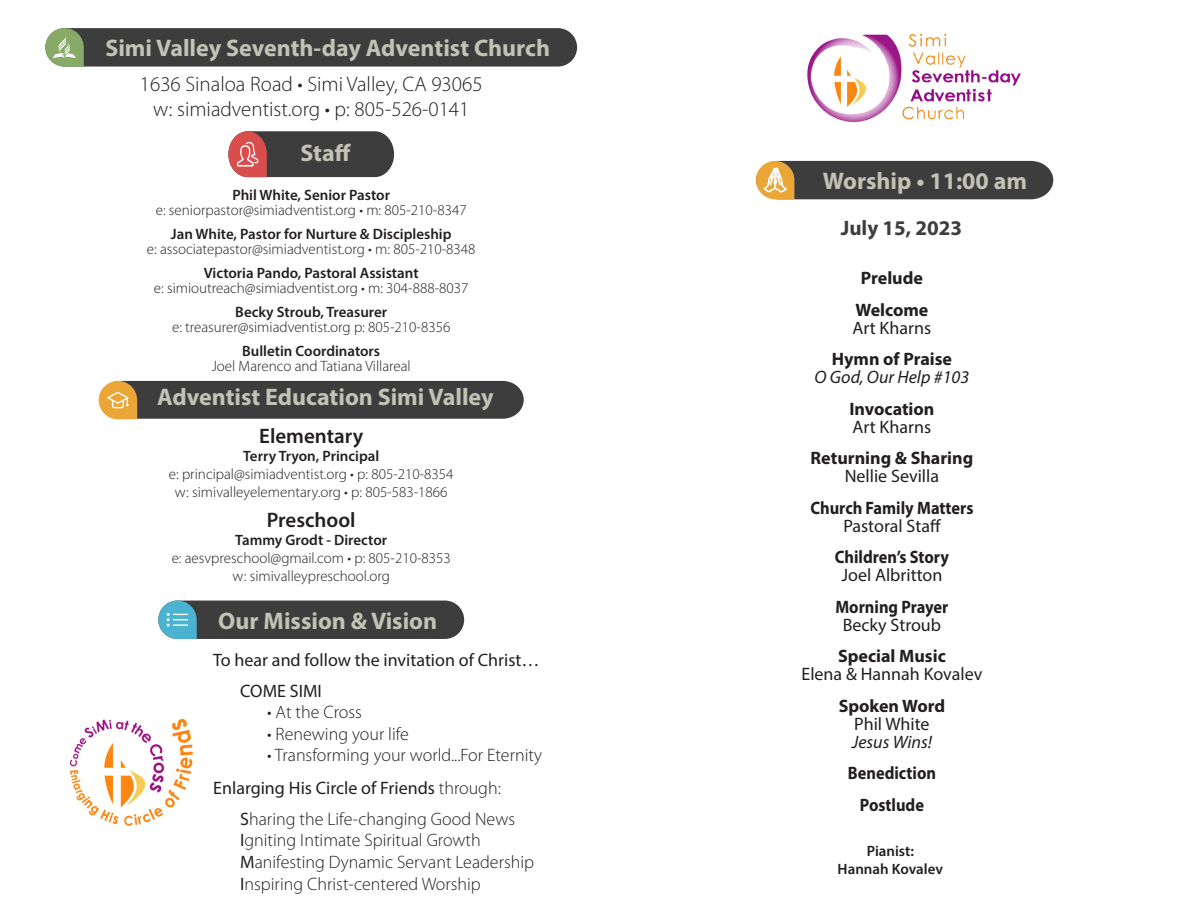
<style>
.page{position:relative;width:1188px;height:918px;background:#fff}
.page>*{position:absolute;margin:0;border:0;box-sizing:border-box;transform-origin:0 0}
.t1{font:700 24px "Myriad Pro";color:#c2c2b5}
.t2{font:300 21px "Myriad Pro";color:#231f20}
.t3{font:600 21px "Myriad Pro";color:#231f20}
.t4{font:700 21px "Myriad Pro";color:#3d3d3d}
.t5{font:300 18px "Myriad Pro";color:#231f20}
.t6{font:18px "Myriad Pro";color:#231f20}
.t7{font:700 18px "Myriad Pro";color:#231f20}
.t8{font:700 18px "Myriad Pro";color:#231f20;scale:.91 1}
.t9{font:italic 18px "Myriad Pro";color:#231f20}
.t10{font:300 15px "Myriad Pro";color:#231f20}
.t11{font:600 15px "Myriad Pro";color:#231f20}
.s1{font-weight:300}
.s2{font-weight:400}
</style>
<div class="page">
<img style="left:807px;top:33px;width:214px;height:90px">
<svg style="left:756px;top:161px;width:297px;height:38px;background:#554f45"></svg>
<svg style="left:99px;top:381px;width:425px;height:38px;background:#4f4a42"></svg>
<svg style="left:228px;top:131px;width:166px;height:46px;background:#664e4e"></svg>
<div style="left:45px;top:28px;width:532px;height:39px;background:#3d3d3d;border-radius:19px"></div>
<svg style="left:45px;top:28px;width:39px;height:39px;background:#99b481"></svg>
<div style="left:158px;top:601px;width:306px;height:38px;background:#3d3d3d;border-radius:19px"></div>
<svg style="left:158px;top:601px;width:39px;height:38px"></svg>
<img style="left:69px;top:718px;width:124px;height:108px">
<p class="t1" style="left:105px;top:33px;width:446px">Simi Valley Seventh-day Adventist Church</p>
<p class="t2" style="left:140px;top:72px;width:344px">1636 Sinaloa Road • Simi Valley, CA 93065</p>
<p class="t2" style="left:153px;top:97px;width:318px">w: simiadventist.org • p: 805-526-0141</p>
<p class="t1" style="left:300px;top:138px;width:52px">Staff</p>
<p class="t11" style="left:232px;top:185px;width:159px">Phil White, Senior Pastor</p>
<p class="t10" style="left:156px;top:201px;width:312px">e: seniorpastor@simiadventist.org • m: 805-210-8347</p>
<p class="t11" style="left:171px;top:224px;width:282px">Jan White, Pastor for Nurture &amp; Discipleship</p>
<p class="t10" style="left:147px;top:240px;width:330px">e: associatepastor@simiadventist.org • m: 805-210-8348</p>
<p class="t11" style="left:204px;top:263px;width:216px">Victoria Pando, Pastoral Assistant</p>
<p class="t10" style="left:154px;top:279px;width:316px">e: simioutreach@simiadventist.org • m: 304-888-8037</p>
<p class="t11" style="left:235px;top:302px;width:153px">Becky Stroub, Treasurer</p>
<p class="t10" style="left:172px;top:318px;width:280px">e: treasurer@simiadventist.org p: 805-210-8356</p>
<p class="t11" style="left:242px;top:341px;width:140px">Bulletin Coordinators</p>
<p class="t10" style="left:212px;top:357px;width:201px">Joel Marenco and Tatiana Villareal</p>
<p class="t1" style="left:157px;top:382px;width:338px">Adventist Education Simi Valley</p>
<p class="t3" style="left:259px;top:422px;width:106px">Elementary</p>
<p class="t11" style="left:243px;top:446px;width:138px">Terry Tryon, Principal</p>
<p class="t10" style="left:169px;top:465px;width:286px">e: principal@simiadventist.org • p: 805-210-8354</p>
<p class="t10" style="left:175px;top:483px;width:274px">w: simivalleyelementary.org • p: 805-583-1866</p>
<p class="t3" style="left:267px;top:507px;width:90px">Preschool</p>
<p class="t11" style="left:235px;top:531px;width:153px">Tammy Grodt - Director</p>
<p class="t10" style="left:172px;top:549px;width:281px">e: aesvpreschool@gmail.com • p: 805-210-8353</p>
<p class="t10" style="left:233px;top:567px;width:159px">w: simivalleypreschool.org</p>
<p class="t1" style="left:218px;top:605px;width:220px">Our Mission &amp; Vision</p>
<p class="t6" style="left:213px;top:649px;width:328px">To hear and follow the invitation of Christ…</p>
<p class="t6" style="left:240px;top:679px;width:83px">COME SIMI</p>
<p class="t5" style="left:267px;top:701px;width:96px">• At the Cross</p>
<p class="t5" style="left:267px;top:723px;width:143px">• Renewing your life</p>
<p class="t5" style="left:267px;top:745px;width:276px">• Transforming your world...For Eternity</p>
<p class="t6" style="left:213px;top:777px;width:289px">Enlarging His Circle of Friends <span class="s1">through:</span></p>
<p class="t5" style="left:240px;top:808px;width:276px"><span class="s2">S</span>haring the Life-changing Good News</p>
<p class="t5" style="left:240px;top:829px;width:242px"><span class="s2">I</span>gniting Intimate Spiritual Growth</p>
<p class="t5" style="left:240px;top:851px;width:295px"><span class="s2">M</span>anifesting Dynamic Servant Leadership</p>
<p class="t5" style="left:240px;top:873px;width:242px"><span class="s2">I</span>nspiring Christ-centered Worship</p>
<p class="t1" style="left:823px;top:165px;width:206px">Worship • 11:00 am</p>
<p class="t4" style="left:841px;top:214px;width:123px">July 15, 2023</p>
<p class="t7" style="left:861px;top:267px;width:64px">Prelude</p>
<p class="t7" style="left:855px;top:298px;width:74px">Welcome</p>
<p class="t6" style="left:853px;top:317px;width:80px">Art Kharns</p>
<p class="t7" style="left:832px;top:348px;width:122px">Hymn of Praise</p>
<p class="t9" style="left:815px;top:366px;width:156px">O God, Our Help #103</p>
<p class="t7" style="left:849px;top:397px;width:87px">Invocation</p>
<p class="t6" style="left:853px;top:416px;width:80px">Art Kharns</p>
<p class="t7" style="left:811px;top:447px;width:164px">Returning &amp; Sharing</p>
<p class="t6" style="left:845px;top:465px;width:96px">Nellie Sevilla</p>
<p class="t8" style="left:810px;top:496px;width:181px">Church Family Matters</p>
<p class="t6" style="left:843px;top:515px;width:99px">Pastoral Staff</p>
<p class="t8" style="left:835px;top:546px;width:127px">Children’s Story</p>
<p class="t6" style="left:841px;top:564px;width:102px">Joel Albritton</p>
<p class="t8" style="left:835px;top:595px;width:126px">Morning Prayer</p>
<p class="t6" style="left:843px;top:614px;width:100px">Becky Stroub</p>
<p class="t7" style="left:838px;top:645px;width:109px">Special Music</p>
<p class="t6" style="left:802px;top:663px;width:182px">Elena &amp; Hannah Kovalev</p>
<p class="t7" style="left:839px;top:694px;width:108px">Spoken Word</p>
<p class="t6" style="left:854px;top:713px;width:77px">Phil White</p>
<p class="t9" style="left:852px;top:731px;width:82px">Jesus Wins!</p>
<p class="t8" style="left:848px;top:762px;width:98px">Benediction</p>
<p class="t8" style="left:860px;top:793px;width:72px">Postlude</p>
<p class="t11" style="left:867px;top:842px;width:49px">Pianist:</p>
<p class="t11" style="left:838px;top:860px;width:107px">Hannah Kovalev</p>
</div>
